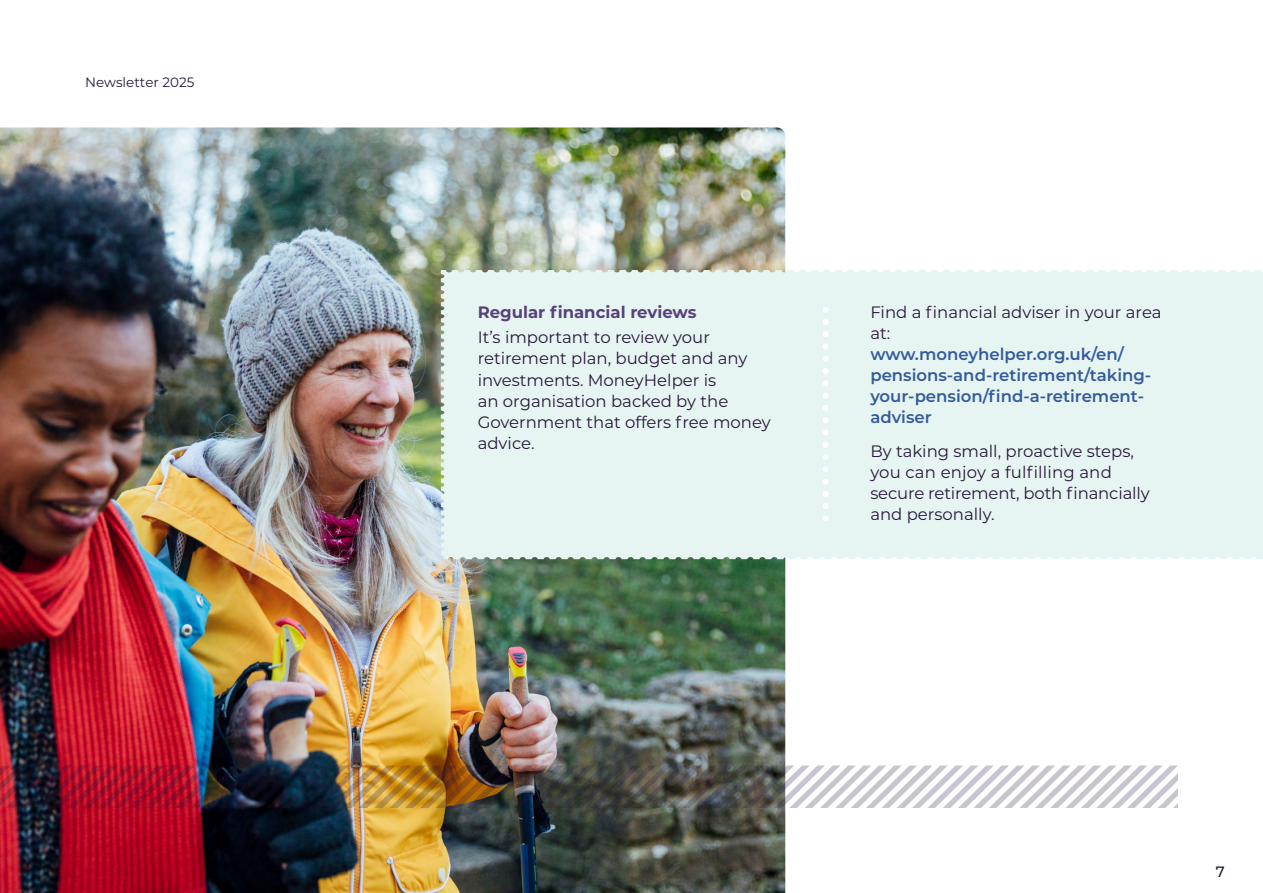
<style>
.page{position:relative;width:1263px;height:893px;background:#fff}
.page>*{position:absolute;margin:0;border:0;box-sizing:border-box;transform-origin:0 0}
.Text{font:16.5px/21px "Montserrat";color:#28183b}
.Text-2{font:600 16.5px/21px "Montserrat";color:#355b9b}
.SubSub{font:700 16.5px "Montserrat";color:#59417a}
.t1{font:500 15px "Montserrat";color:#28183b}
.t2{font:13.5px "Montserrat";color:#28183b}
.s1{font-family:"Montserrat Alternates"}
</style>
<div class="page">
<img style="left:0;top:127px;width:785px;height:766px">
<div style="left:441px;top:270px;width:822px;height:289px;background:#e6f5f2"></div>
<svg style="left:823px;top:322px;width:6px;height:190px"></svg>
<img style="left:0;top:765px;width:1178px;height:43px">
<p class="t2" style="left:85px;top:73px;width:111px">Newsletter 202<span class="s1">5</span></p>
<p class="SubSub" style="left:478px;top:300px;width:221px">Regular financial reviews</p>
<p class="Text" style="left:478px;top:327px;width:295px">It’s important to review your retirement plan, budget and any investments. MoneyHelper is<br>an organisation backed by the<br>Government that offers free money advice.</p>
<p class="Text" style="left:870px;top:301px;width:293px">Find a financial adviser in your area at:</p>
<p class="Text-2" style="left:870px;top:343px;width:282px">www.moneyhelper.org.uk/en/ pensions-and-retirement/taking&shy;your-pension/find-a-retirement&shy;adviser</p>
<p class="Text" style="left:870px;top:440px;width:281px">By taking small, proactive steps, you can enjoy a fulfilling and secure retirement, both financially and personally.</p>
<p class="t1" style="left:1216px;top:861px;width:10px">7</p>
</div>
